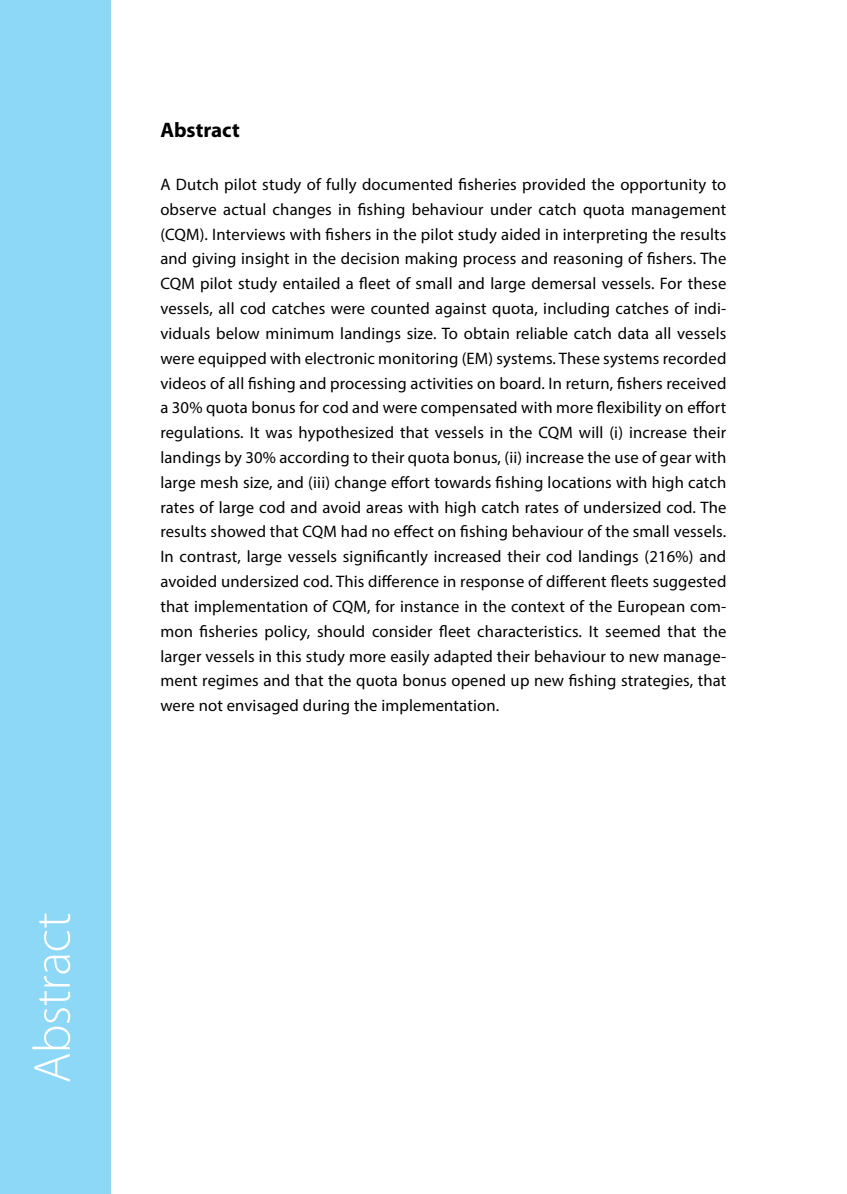
<style>
.page{position:relative;width:847px;height:1194px;background:#fff}
.page>*{position:absolute;margin:0;border:0;box-sizing:border-box;transform-origin:0 0}
.t1{font:300 52.5px "Myriad Pro";letter-spacing:-.015em;color:#fff}
.Tussenkop_1__h1{font:700 21px "Myriad Pro";color:#000}
.Plat_1e_alinea__p1{font:16.62px/24.8px "Myriad Pro";letter-spacing:.01em;color:#000;text-align:justify}
</style>
<div class="page">
<div style="left:0;top:0;width:111px;height:1193px;background:#8dd7f7"></div>
<h1 class="t1" style="left:23px;top:1083px;width:172px;rotate:-90deg">Abstract</h1>
<p class="Tussenkop_1__h1" style="left:160px;top:116px;width:81px">Abstract</p>
<p class="Plat_1e_alinea__p1" style="left:160px;top:172px;width:567px">A Dutch pilot study of fully documented fisheries provided the opportunity to observe actual changes in fishing behaviour under catch quota management (CQM). Interviews with fishers in the pilot study aided in interpreting the results and giving insight in the decision making process and reasoning of fishers. The CQM pilot study entailed a fleet of small and large demersal vessels. For these vessels, all cod catches were counted against quota, including catches of indi&shy;viduals below minimum landings size. To obtain reliable catch data all vessels were equipped with electronic monitoring (EM) systems. These systems recorded videos of all fishing and processing activities on board. In return, fishers received a 30% quota bonus for cod and were compensated with more flexibility on effort regulations. It was hypothesized that vessels in the CQM will (i) increase their landings by 30% according to their quota bonus, (ii) increase the use of gear with large mesh size, and (iii) change effort towards fishing locations with high catch rates of large cod and avoid areas with high catch rates of undersized cod. The results showed that CQM had no effect on fishing behaviour of the small vessels.<br>In contrast, large vessels significantly increased their cod landings (216%) and avoided undersized cod. This difference in response of different fleets suggested that implementation of CQM, for instance in the context of the European com&shy;mon fisheries policy, should consider fleet characteristics. It seemed that the larger vessels in this study more easily adapted their behaviour to new manage&shy;ment regimes and that the quota bonus opened up new fishing strategies, that were not envisaged during the implementation.</p>
</div>
